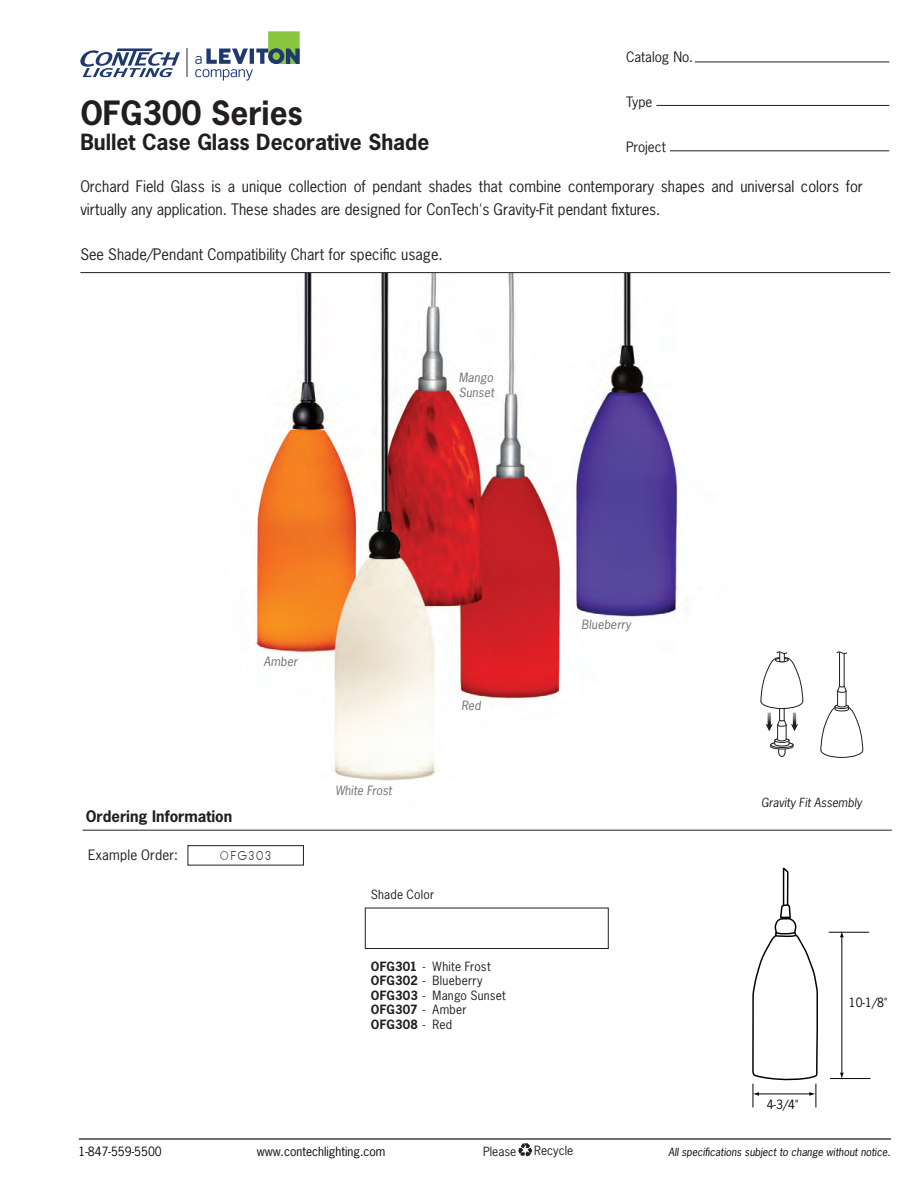
<style>
.page{position:relative;width:918px;height:1188px;background:#fff}
.page>*{position:absolute;margin:0;border:0;box-sizing:border-box;transform-origin:0 0}
.t1{font:700 31.5px "News Gothic Std";color:#211e1e}
.t2{font:700 21px "News Gothic Std";color:#211e1e}
.t3{font:16.5px "Primer Print";letter-spacing:.085em;color:#211e1e}
.t4{font:15px/22.5px "News Gothic Std";color:#231f20}
.t5{font:700 15px "News Gothic Std";color:#211e1e}
.t6{font:13.5px "News Gothic Std";color:#211e1e}
.t7{font:12px/14.4px "News Gothic Std";letter-spacing:.015em;color:#211e1e}
.t8{font:italic 12px/14.4px "News Gothic Std";letter-spacing:.015em;color:#6d6e71}
.t9{font:12px "News Gothic Std";color:#050605}
.t10{font:12px "News Gothic Std";color:#050504}
.t11{font:italic 11.85px "News Gothic Std";color:#211e1e}
.t12{font:italic 10.5px "News Gothic Std";color:#050605}
.s1{font-weight:700}
</style>
<div class="page">
<img style="left:123px;top:273px;width:628px;height:508px">
<svg style="left:820px;top:651px;width:44px;height:107px"></svg>
<hr style="left:841px;top:936px;width:1px;height:138px;background:#050504">
<svg style="left:840px;top:1073px;width:4px;height:5px"></svg>
<svg style="left:840px;top:931px;width:4px;height:6px"></svg>
<hr style="left:829px;top:932px;width:40px;height:1px;background:#050504">
<hr style="left:830px;top:1078px;width:40px;height:1px;background:#050504">
<hr style="left:670px;top:151px;width:219px;height:1px;background:#211e1e">
<hr style="left:656px;top:105px;width:233px;height:1px;background:#211e1e">
<hr style="left:695px;top:62px;width:194px;height:1px;background:#211e1e">
<hr style="left:79px;top:1138px;width:812px;height:2px;background:#050504">
<svg style="left:518px;top:1143px;width:14px;height:14px"></svg>
<hr style="left:80px;top:272px;width:810px;height:1px;background:#211e1e">
<hr style="left:82px;top:830px;width:810px;height:1px;background:#211e1e">
<div style="left:188px;top:845px;width:116px;height:20px;border:1px solid #211e1e"></div>
<div style="left:365px;top:908px;width:244px;height:41px;border:1px solid #211e1e"></div>
<svg style="left:751px;top:61px;width:67px;height:1079px"></svg>
<svg style="left:782px;top:917px;width:8px;height:3px"></svg>
<svg style="left:774px;top:931px;width:23px;height:7px"></svg>
<hr style="left:186px;top:49px;width:2px;height:28px;background:#939598">
<svg style="left:195px;top:31px;width:105px;height:50px"></svg>
<svg style="left:80px;top:48px;width:100px;height:29px"></svg>
<h1 class="t1" style="left:80px;top:92px;width:224px">OFG300 Series</h1>
<h2 class="t2" style="left:80px;top:128px;width:351px">Bullet Case Glass Decorative Shade</h2>
<p class="t6" style="left:626px;top:48px;width:69px">Catalog No.</p>
<p class="t6" style="left:626px;top:93px;width:28px">Type</p>
<p class="t6" style="left:626px;top:138px;width:41px">Project</p>
<p class="t4" style="left:80px;top:175px;width:784px">Orchard Field Glass is a unique collection of pendant shades that combine contemporary shapes and universal colors for virtually any application. These shades are designed for ConTech's Gravity-Fit pendant fixtures.</p>
<p class="t4" style="left:80px;top:243px;width:364px">See Shade/Pendant Compatibility Chart for specific usage.</p>
<p class="t8" style="left:459px;top:371px;width:37px">Mango<br>Sunset</p>
<p class="t8" style="left:264px;top:655px;width:35px">Amber</p>
<p class="t5" style="left:86px;top:806px;width:148px">Ordering Information</p>
<p class="t6" style="left:88px;top:846px;width:91px">Example Order:</p>
<p class="t3" style="left:220px;top:848px;width:53px">OFG303</p>
<p class="t8" style="left:335px;top:783px;width:58px">White Frost</p>
<p class="t8" style="left:461px;top:698px;width:21px">Red</p>
<p class="t7" style="left:371px;top:887px;width:65px">Shade Color</p>
<p class="t7" style="left:371px;top:959px;width:136px"><span class="s1">OFG301</span> - White Frost<br><span class="s1">OFG302</span> - Blueberry<br><span class="s1">OFG303</span> - Mango Sunset<br><span class="s1">OFG307</span> - Amber<br><span class="s1">OFG308</span> - Red</p>
<p class="t8" style="left:582px;top:617px;width:51px">Blueberry</p>
<p class="t11" style="left:761px;top:795px;width:102px">Gravity Fit Assembly</p>
<p class="t10" style="left:767px;top:1097px;width:33px">4-3/4"</p>
<p class="t10" style="left:849px;top:995px;width:40px">10-1/8"</p>
<p class="t9" style="left:78px;top:1144px;width:85px">1-847-559-5500</p>
<p class="t9" style="left:257px;top:1144px;width:130px">www.contechlighting.com</p>
<p class="t7" style="left:483px;top:1144px;width:35px">Please</p>
<p class="t7" style="left:534px;top:1143px;width:41px">Recycle</p>
<p class="t12" style="left:668px;top:1145px;width:224px">All specifications subject to change without notice.</p>
</div>
